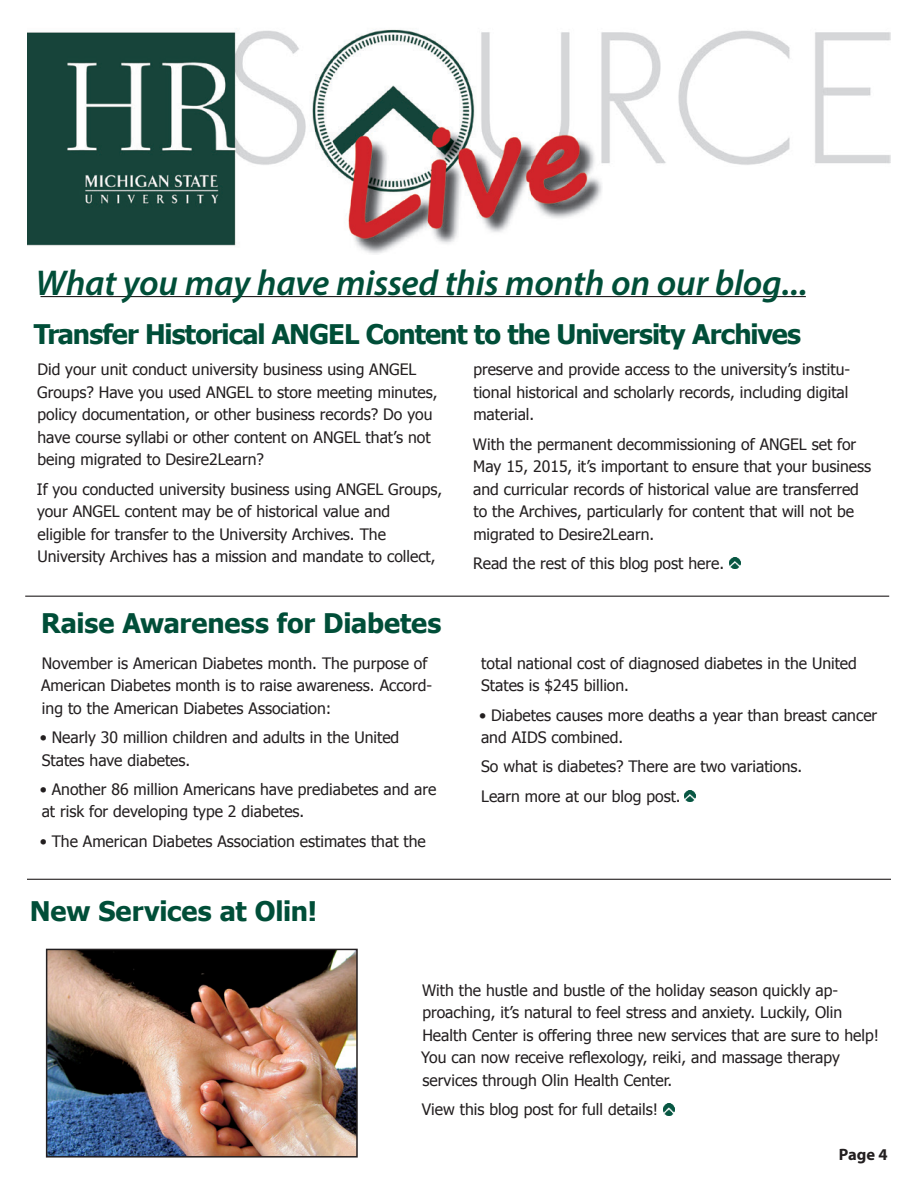
<style>
.page{position:relative;width:918px;height:1188px;background:#fff}
.page>*{position:absolute;margin:0;border:0;box-sizing:border-box;transform-origin:0 0}
.t1{font:italic 600 36px "Myriad Pro";letter-spacing:-.01em;color:#004e38}
.t2{font:700 27px "Tahoma";letter-spacing:-.025em;color:#004e38}
.t3{font:700 27px "Tahoma";letter-spacing:-.005em;color:#004e38}
.bulleted_text{font:700 16.5px "Myriad Pro";color:#231f20}
.t4{font:15.75px/22.5px "Tahoma";color:#231f20}
</style>
<div class="page">
<hr style="left:40px;top:296px;width:766px;height:1px;background:#231f20">
<img style="left:27px;top:29px;width:864px;height:225px">
<svg style="left:729px;top:557px;width:12px;height:12px"></svg>
<svg style="left:684px;top:790px;width:12px;height:12px"></svg>
<hr style="left:25px;top:596px;width:864px;height:1px;background:#231f20">
<hr style="left:27px;top:879px;width:864px;height:1px;background:#231f20">
<svg style="left:663px;top:1104px;width:12px;height:11px"></svg>
<img style="left:49px;top:952px;width:306px;height:203px">
<div style="left:46px;top:949px;width:312px;height:209px;border:2px solid #231f20"></div>
<p class="t1" style="left:36px;top:260px;width:774px">What you may have missed this month on our blog...</p>
<p class="t2" style="left:34px;top:315px;width:769px">Transfer Historical ANGEL Content to the University Archives</p>
<p class="t4" style="left:37px;top:358px;width:402px">Did your unit conduct university business using ANGEL Groups? Have you used ANGEL to store meeting minutes, policy documentation, or other business records? Do you have course syllabi or other content on ANGEL that’s not being migrated to Desire2Learn?</p>
<p class="t4" style="left:37px;top:477px;width:407px">If you conducted university business using ANGEL Groups, your ANGEL content may be of historical value and eligible for transfer to the University Archives. The University Archives has a mission and mandate to collect,</p>
<p class="t4" style="left:473px;top:358px;width:378px;text-align:justify">preserve and provide access to the university’s institu&shy;tional historical and scholarly records, including digital material.</p>
<p class="t4" style="left:473px;top:432px;width:400px">With the permanent decommissioning of ANGEL set for May 15, 2015, it’s important to ensure that your business and curricular records of historical value are transferred to the Archives, particularly for content that will not be migrated to Desire2Learn.</p>
<p class="t4" style="left:473px;top:551px;width:252px">Read the rest of this blog post here.</p>
<p class="t3" style="left:41px;top:604px;width:402px">Raise Awareness for Diabetes</p>
<p class="t4" style="left:41px;top:651px;width:393px">November is American Diabetes month. The purpose of<br>American Diabetes month is to raise awareness. Accord&shy;ing to the American Diabetes Association:</p>
<p class="t4" style="left:40px;top:726px;width:361px">• Nearly 30 million children and adults in the United<br>States have diabetes.</p>
<p class="t4" style="left:40px;top:777px;width:398px">• Another 86 million Americans have prediabetes and are at risk for developing type 2 diabetes.</p>
<p class="t4" style="left:40px;top:829px;width:388px">• The American Diabetes Association estimates that the</p>
<p class="t3" style="left:30px;top:892px;width:289px">New Services at Olin!</p>
<p class="t4" style="left:481px;top:651px;width:377px">total national cost of diagnosed diabetes in the United<br>States is $245 billion.</p>
<p class="t4" style="left:479px;top:703px;width:400px">• Diabetes causes more deaths a year than breast cancer and AIDS combined.</p>
<p class="t4" style="left:481px;top:755px;width:323px">So what is diabetes? There are two variations.</p>
<p class="t4" style="left:481px;top:784px;width:201px">Learn more at our blog post.</p>
<p class="t4" style="left:421px;top:978px;width:459px">With the hustle and bustle of the holiday season quickly ap&shy;proaching, it’s natural to feel stress and anxiety. Luckily, Olin Health Center is offering three new services that are sure to help!<br>You can now receive reflexology, reiki, and massage therapy services through Olin Health Center.</p>
<p class="t4" style="left:422px;top:1097px;width:238px">View this blog post for full details!</p>
<p class="bulleted_text" style="left:839px;top:1143px;width:51px">Page 4</p>
</div>
